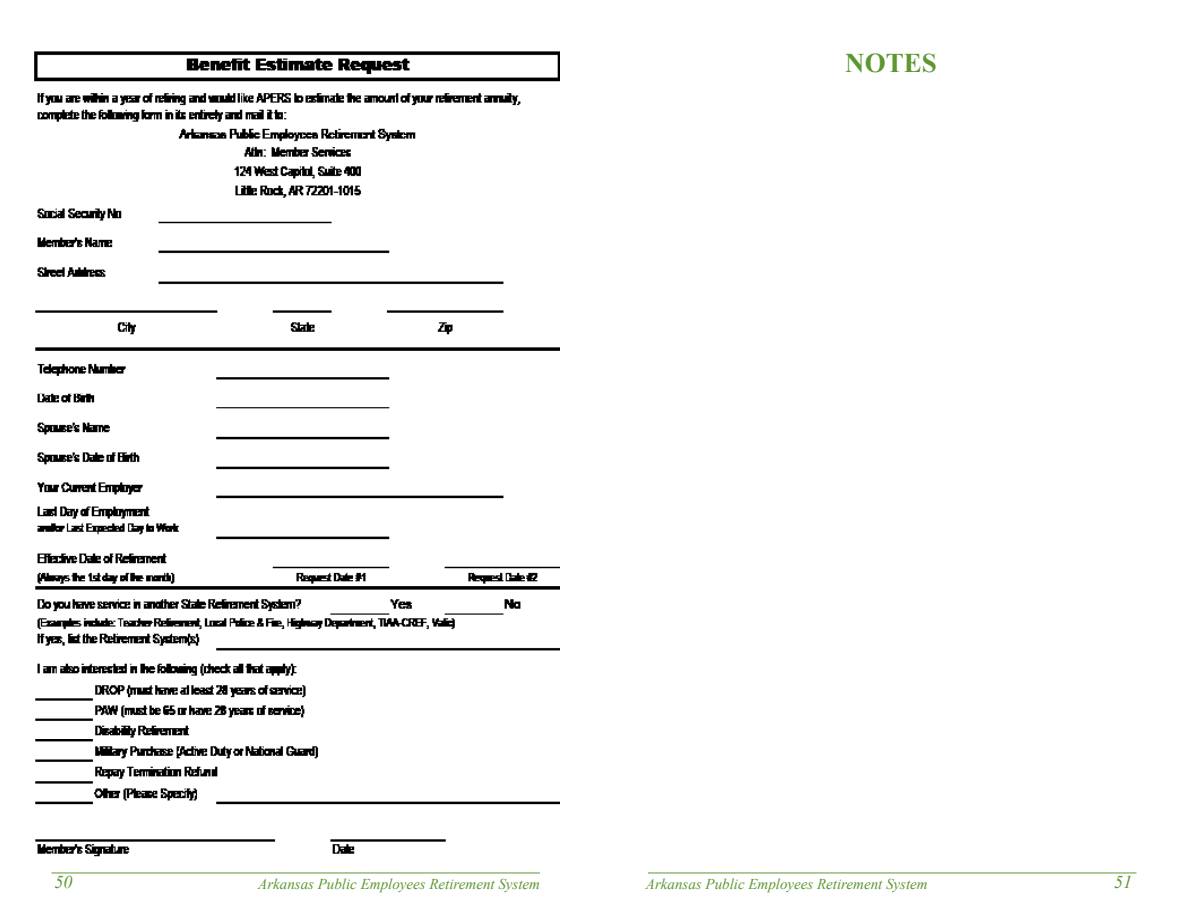
<style>
.page{position:relative;width:1188px;height:918px;background:#fff}
.page>*{position:absolute;margin:0;border:0;box-sizing:border-box;transform-origin:0 0}
.t1{font:700 27px "Times New Roman";color:#5e9732}
.t2{font:italic 18px "Times New Roman";color:#5e9732}
.t3{font:italic 15px "Times New Roman";color:#5e9732}
</style>
<div class="page">
<hr style="left:648px;top:873px;width:488px;height:1px;background:#5e9732">
<hr style="left:52px;top:873px;width:488px;height:1px;background:#5e9732">
<img style="left:34px;top:51px;width:525px;height:806px">
<h1 class="t1" style="left:845px;top:44px;width:93px">NOTES</h1>
<p class="t2" style="left:55px;top:870px;width:19px">50</p>
<p class="t3" style="left:258px;top:873px;width:283px">Arkansas Public Employees Retirement System</p>
<p class="t3" style="left:646px;top:874px;width:283px">Arkansas Public Employees Retirement System</p>
<p class="t2" style="left:1114px;top:870px;width:19px">51</p>
</div>
